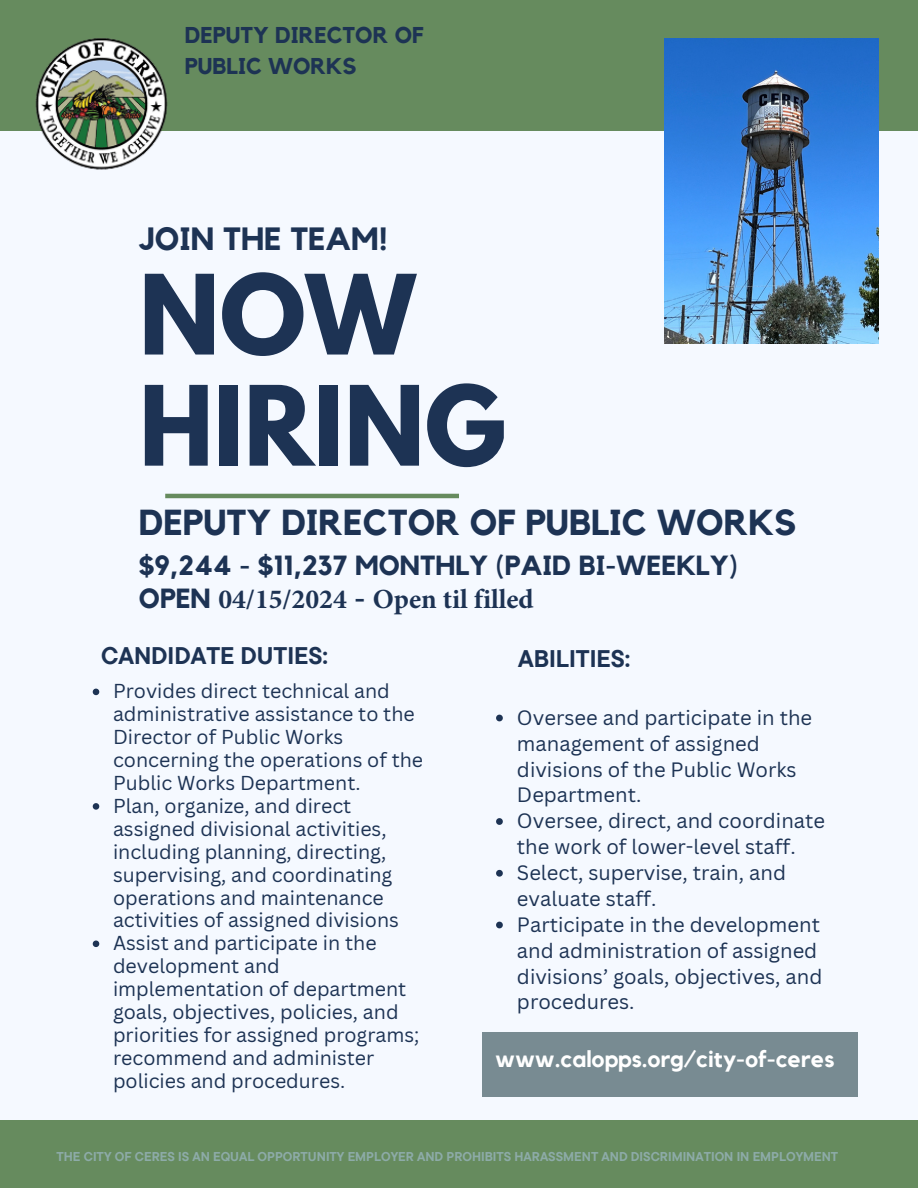
<style>
.page{position:relative;width:918px;height:1188px;background:#f5f9ff}
.page>*{position:absolute;margin:0;border:0;box-sizing:border-box;transform-origin:0 0}
.t1{font:700 97.95px/111.1px "League Spartan";color:#1d3354}
.t2{font:700 36px "Kollektif";color:#1d3354}
.t3{font:700 32.1px "Kollektif";color:#1d3354}
.t4{font:700 27.6px/32.7px "Kollektif";color:#1d3354}
.t5{font:700 24px "TT Commons Pro";color:#1d3354}
.t6{font:700 22.95px "Kollektif";color:#fff}
.t7{font:700 22.8px/31.3px "Kollektif";color:#1d3354}
.t8{font:20.25px/25.8px "Canva Sans";color:#1d3354}
.t9{font:19.65px/23px "Canva Sans";color:#1d3354}
.t10{font:700 12.75px "TT Commons Pro";color:#8daba8}
.s1{font-family:"Minion Pro"}
</style>
<div class="page">
<div style="left:0;top:0;width:918px;height:130px;background:#668b5e"></div>
<div style="left:483px;top:1032px;width:375px;height:65px;background:#788b92"></div>
<hr style="left:165px;top:494px;width:294px;height:4px;background:#668b5e">
<div style="left:0;top:1121px;width:918px;height:67px;background:#668b5e"></div>
<img style="left:23px;top:38px;width:156px;height:132px">
<img style="left:665px;top:38px;width:213px;height:305px">
<svg style="left:496px;top:715px;width:7px;height:6px"></svg>
<svg style="left:496px;top:818px;width:7px;height:7px"></svg>
<svg style="left:496px;top:870px;width:7px;height:7px"></svg>
<svg style="left:496px;top:922px;width:7px;height:6px"></svg>
<svg style="left:93px;top:689px;width:6px;height:6px"></svg>
<svg style="left:93px;top:803px;width:6px;height:7px"></svg>
<svg style="left:93px;top:941px;width:6px;height:6px"></svg>
<h6 class="t7" style="left:185px;top:20px;width:240px">DEPUTY DIRECTOR OF<br>PUBLIC WORKS</h6>
<h3 class="t3" style="left:139px;top:224px;width:250px">JOIN THE TEAM!</h3>
<h5 class="t1" style="left:139px;top:272px;width:369px">NOW<br>HIRING</h5>
<p class="t2" style="left:139px;top:506px;width:659px">DEPUTY DIRECTOR OF PUBLIC WORKS</p>
<p class="t4" style="left:139px;top:550px;width:600px">$9,244 - $11,237 MONTHLY (PAID BI-WEEKLY)<br>OPEN <span class="s1">04/15/2024</span> - <span class="s1">Open til filled</span></p>
<h4 class="t5" style="left:101px;top:640px;width:229px">CANDIDATE DUTIES:</h4>
<h5 class="t5" style="left:518px;top:643px;width:114px">ABILITIES:</h5>
<p class="t9" style="left:113px;top:679px;width:312px">Provides direct technical and administrative assistance to the<br>Director of Public Works concerning the operations of the<br>Public Works Department.</p>
<p class="t9" style="left:113px;top:794px;width:287px">Plan, organize, and direct assigned divisional activities, including planning, directing, supervising, and coordinating operations and maintenance activities of assigned divisions</p>
<p class="t9" style="left:113px;top:931px;width:308px">Assist and participate in the development and implementation of department goals, objectives, policies, and priorities for assigned programs; recommend and administer policies and procedures.</p>
<h5 class="t8" style="left:517px;top:704px;width:297px">Oversee and participate in the management of assigned divisions of the Public Works<br>Department.</h5>
<p class="t8" style="left:517px;top:808px;width:310px">Oversee, direct, and coordinate the work of lower-level staff.</p>
<p class="t8" style="left:517px;top:859px;width:271px">Select, supervise, train, and evaluate staff.</p>
<p class="t8" style="left:517px;top:911px;width:307px">Participate in the development and administration of assigned divisions’ goals, objectives, and procedures.</p>
<h1 class="t6" style="left:495px;top:1048px;width:341px">www.calopps.org/city-of-ceres</h1>
<p class="t10" style="left:57px;top:1149px;width:783px">THE CITY OF CERES IS AN EQUAL OPPORTUNITY EMPLOYER AND PROHIBITS HARASSMENT AND DISCRIMINATION IN EMPLOYMENT</p>
</div>
